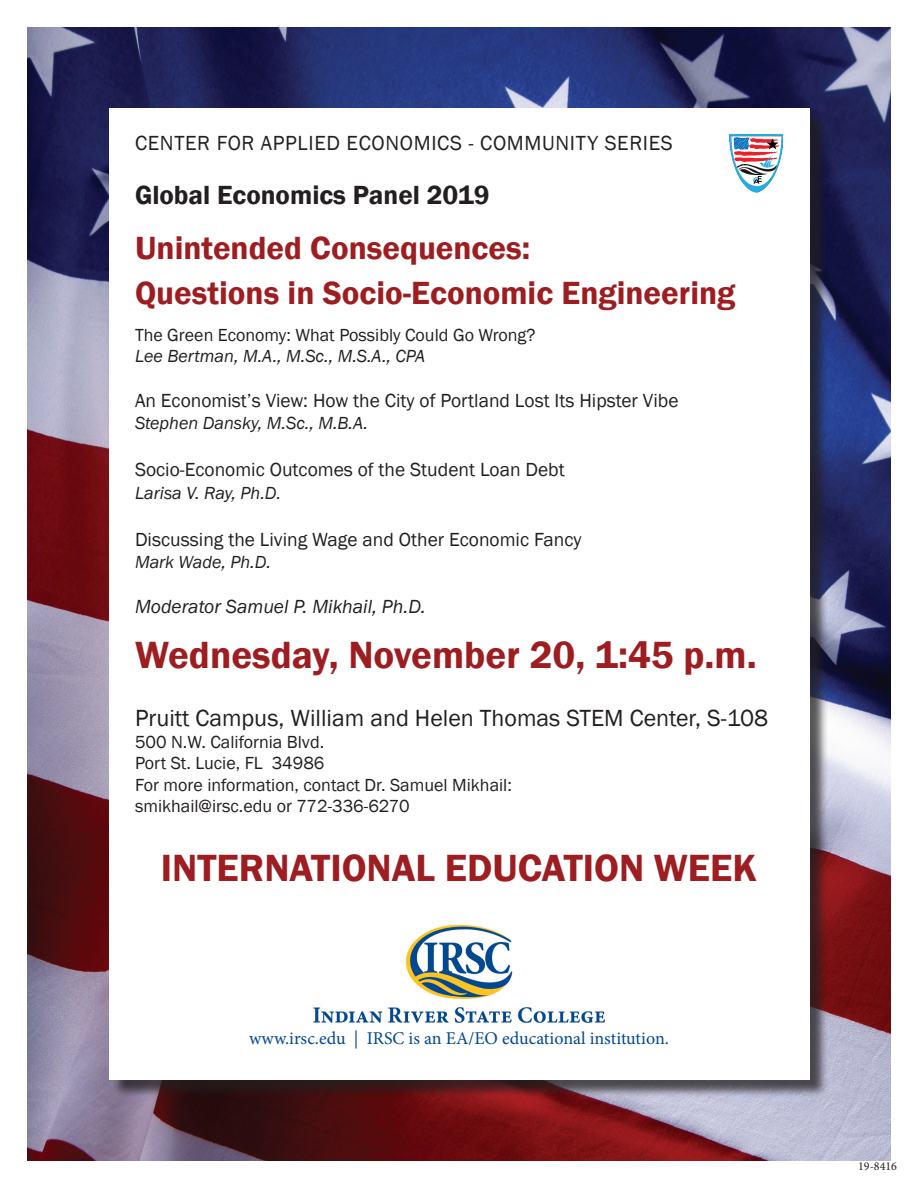
<style>
.page{position:relative;width:918px;height:1188px;background:#fff}
.page>*{position:absolute;margin:0;border:0;box-sizing:border-box;transform-origin:0 0}
.t1{font:600 39px "Franklin Gothic";color:#9d1d20}
.t2{font:600 33px "Franklin Gothic";color:#9d1d20}
.t3{font:600 27px "Franklin Gothic";color:#231f20}
.t4{font:24px "Franklin Gothic";color:#231f20}
.t5{font:21px "Franklin Gothic";letter-spacing:.03em;color:#231f20}
.t6{font:19.5px "Franklin Gothic";color:#231f20}
.t7{font:italic 19.5px "Franklin Gothic";color:#231f20}
.t8{font:18px "Franklin Gothic";color:#231f20}
.t9{font:italic 18px "Franklin Gothic";color:#231f20}
.t10{font:18px "Minion Pro";color:#014990}
.t11{font:12px "Minion Pro";color:#231f20}
</style>
<div class="page">
<img style="left:27px;top:27px;width:864px;height:1134px">
<div style="left:111px;top:111px;width:718px;height:988px;background:#231f20;opacity:.75"></div>
<div style="left:109px;top:108px;width:701px;height:972px;background:#fff"></div>
<img style="left:313px;top:924px;width:293px;height:99px">
<img style="left:729px;top:135px;width:54px;height:57px">
<p class="t5" style="left:135px;top:130px;width:539px">CENTER FOR APPLIED ECONOMICS - COMMUNITY SERIES</p>
<p class="t3" style="left:135px;top:178px;width:356px">Global Economics Panel 2019</p>
<p class="t2" style="left:135px;top:228px;width:397px">Unintended Consequences:</p>
<p class="t2" style="left:135px;top:273px;width:602px">Questions in Socio-Economic Engineering</p>
<p class="t8" style="left:135px;top:324px;width:402px">The Green Economy: What Possibly Could Go Wrong?</p>
<p class="t9" style="left:135px;top:345px;width:292px">Lee Bertman, M.A., M.Sc., M.S.A., CPA</p>
<p class="t6" style="left:135px;top:389px;width:545px">An Economist’s View: How the City of Portland Lost Its Hipster Vibe</p>
<p class="t9" style="left:135px;top:412px;width:235px">Stephen Dansky, M.Sc., M.B.A.</p>
<p class="t6" style="left:135px;top:457px;width:431px">Socio-Economic Outcomes of the Student Loan Debt</p>
<p class="t9" style="left:135px;top:482px;width:148px">Larisa V. Ray, Ph.D.</p>
<p class="t6" style="left:135px;top:527px;width:448px">Discussing the Living Wage and Other Economic Fancy</p>
<p class="t9" style="left:135px;top:550px;width:137px">Mark Wade, Ph.D.</p>
<p class="t7" style="left:135px;top:594px;width:292px">Moderator Samuel P. Mikhail, Ph.D.</p>
<p class="t1" style="left:135px;top:631px;width:623px">Wednesday, November 20, 1:45 p.m.</p>
<p class="t4" style="left:135px;top:703px;width:635px">Pruitt Campus, William and Helen Thomas STEM Center, S-108</p>
<p class="t8" style="left:135px;top:730px;width:191px">500 N.W. California Blvd.</p>
<p class="t8" style="left:135px;top:752px;width:191px">Port St. Lucie, FL 34986</p>
<p class="t8" style="left:135px;top:774px;width:378px">For more information, contact Dr. Samuel Mikhail:</p>
<p class="t8" style="left:135px;top:795px;width:276px">smikhail@irsc.edu or 772-336-6270</p>
<p class="t1" style="left:161px;top:844px;width:598px">INTERNATIONAL EDUCATION WEEK</p>
<p class="t10" style="left:249px;top:1027px;width:421px">www.irsc.edu | IRSC is an EA/EO educational institution.</p>
<p class="t11" style="left:858px;top:1158px;width:40px">19-8416</p>
</div>
